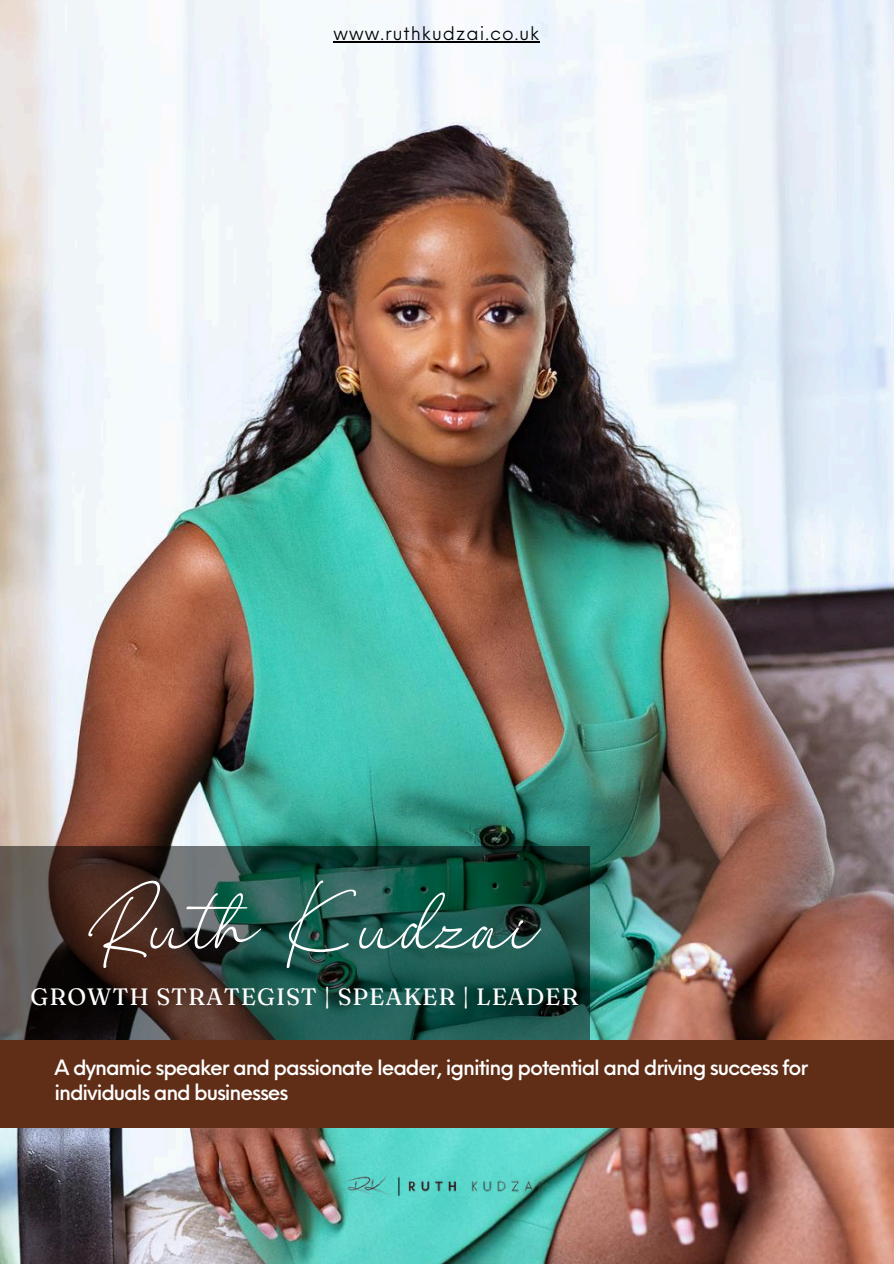
<style>
.page{position:relative;width:894px;height:1264px;background:#fff}
.page>*{position:absolute;margin:0;border:0;box-sizing:border-box;transform-origin:0 0}
.t1{font:180.75px "The Bigmaker";color:#fff}
.t2{font:23.7px "Fraunces 9 pt";letter-spacing:.04em;color:#fff}
.t3{font:500 20.55px/24.8px "Neue Einstellung";letter-spacing:-.055em;color:#fff}
.t4{font:18.45px "Neue Einstellung";letter-spacing:.055em;color:#000}
</style>
<div class="page">
<img style="left:0;top:0;width:893px;height:1263px">
<svg style="left:0;top:846px;width:589px;height:193px;background:#29443c"></svg>
<img style="left:339px;top:1165px;width:219px;height:42px">
<hr style="left:333px;top:41px;width:207px;height:2px;background:#000">
<div style="left:0;top:1040px;width:893px;height:87px;background:#602e17"></div>
<h1 class="t4" style="left:333px;top:17px;width:207px">www.ruthkudzai.co.uk</h1>
<h2 class="t1" style="left:88px;top:840px;width:453px">Ruth Kudzai</h2>
<h3 class="t2" style="left:31px;top:981px;width:549px">GROWTH STRATEGIST | SPEAKER | LEADER</h3>
<p class="t3" style="left:55px;top:1053px;width:754px">A dynamic speaker and passionate leader, igniting potential and driving success for individuals and businesses</p>
</div>
